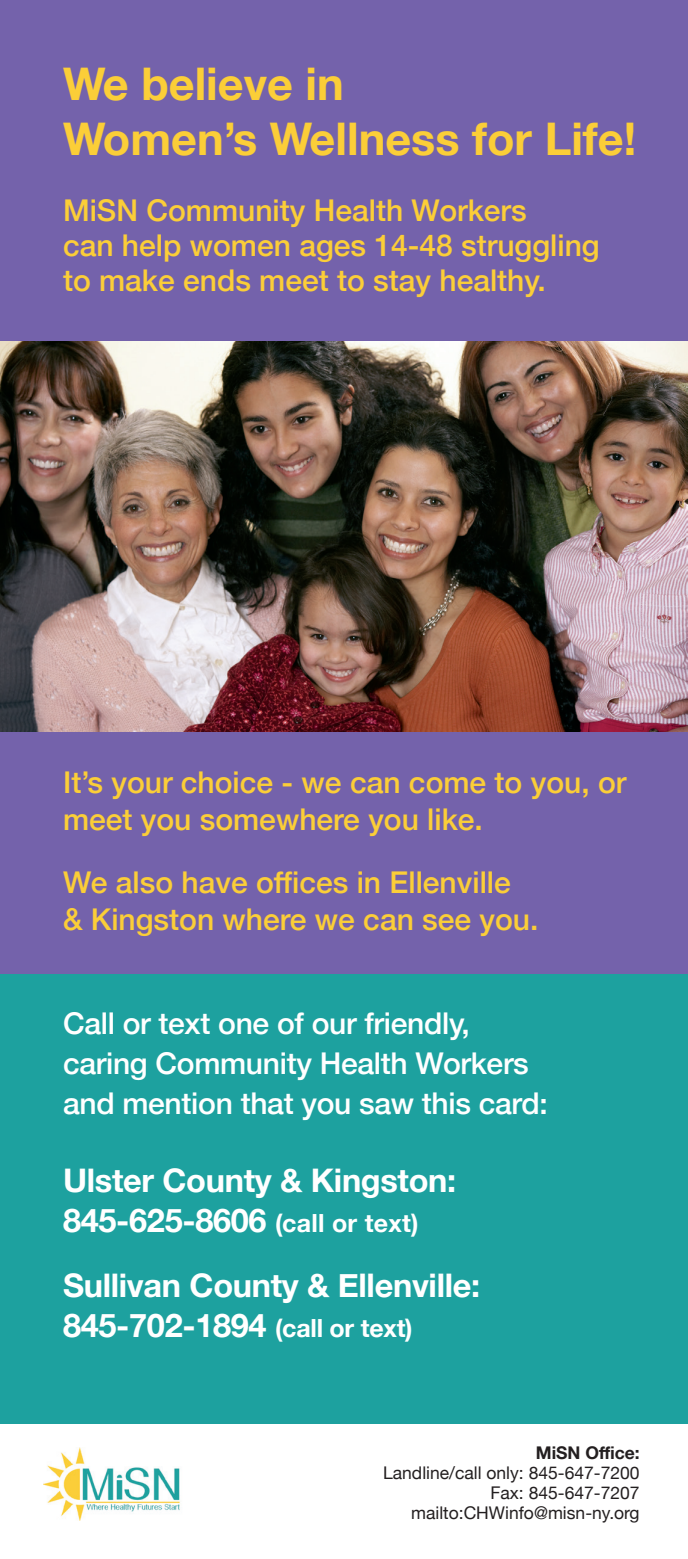
<style>
.page{position:relative;width:688px;height:1559px;background:#7462ab}
.page>*{position:absolute;margin:0;border:0;box-sizing:border-box;transform-origin:0 0}
.t1{font:700 45px/55px "Helvetica Neue";color:#fbce38}
.t2{font:700 32.5px/40px "Helvetica Neue";letter-spacing:-.01em;color:#fff}
.t3{font:500 30px/37.5px "Helvetica Neue";color:#fbce38}
.t4{font:500 30px/40px "Helvetica Neue";letter-spacing:-.01em;color:#fff}
.t5{font:17.5px/20px "Helvetica Neue";color:#231f20;text-align:right}
.t6{font:700 17.5px "Helvetica Neue";color:#231f20}
.s1{font-size:25px}
</style>
<div class="page">
<div style="left:0;top:974px;width:688px;height:585px;background:#1da19f"></div>
<div style="left:0;top:1424px;width:688px;height:135px;background:#fff"></div>
<img style="left:43px;top:1447px;width:137px;height:73px">
<img style="left:0;top:341px;width:687px;height:391px">
<h1 class="t1" style="left:63px;top:57px;width:574px">We believe in<br>Women’s Wellness for Life!</h1>
<p class="t3" style="left:63px;top:190px;width:538px;line-height:35px">MiSN Community Health Workers<br>can help women ages 14-48 struggling to make ends meet to stay healthy.</p>
<p class="t3" style="left:63px;top:761px;width:565px">It’s your choice - we can come to you, or meet you somewhere you like.</p>
<p class="t3" style="left:63px;top:861px;width:477px">We also have offices in Ellenville<br>&amp; Kingston where we can see you.</p>
<p class="t4" style="left:63px;top:1001px;width:486px">Call or text one of our friendly, caring Community Health Workers and mention that you saw this card:</p>
<p class="t2" style="left:63px;top:1161px;width:395px">Ulster County &amp; Kingston:<br>845-625-8606 <span class="s1">(call or text)</span></p>
<p class="t2" style="left:63px;top:1266px;width:418px">Sullivan County &amp; Ellenville:<br>845-702-1894 <span class="s1">(call or text)</span></p>
<p class="t6" style="left:536px;top:1439px;width:105px">MiSN Office:</p>
<p class="t5" style="left:383px;top:1464px;width:258px">Landline/call only: 845-647-7200<br>Fax: 845-647-7207 mailto:CHWinfo@misn-ny.org</p>
</div>
